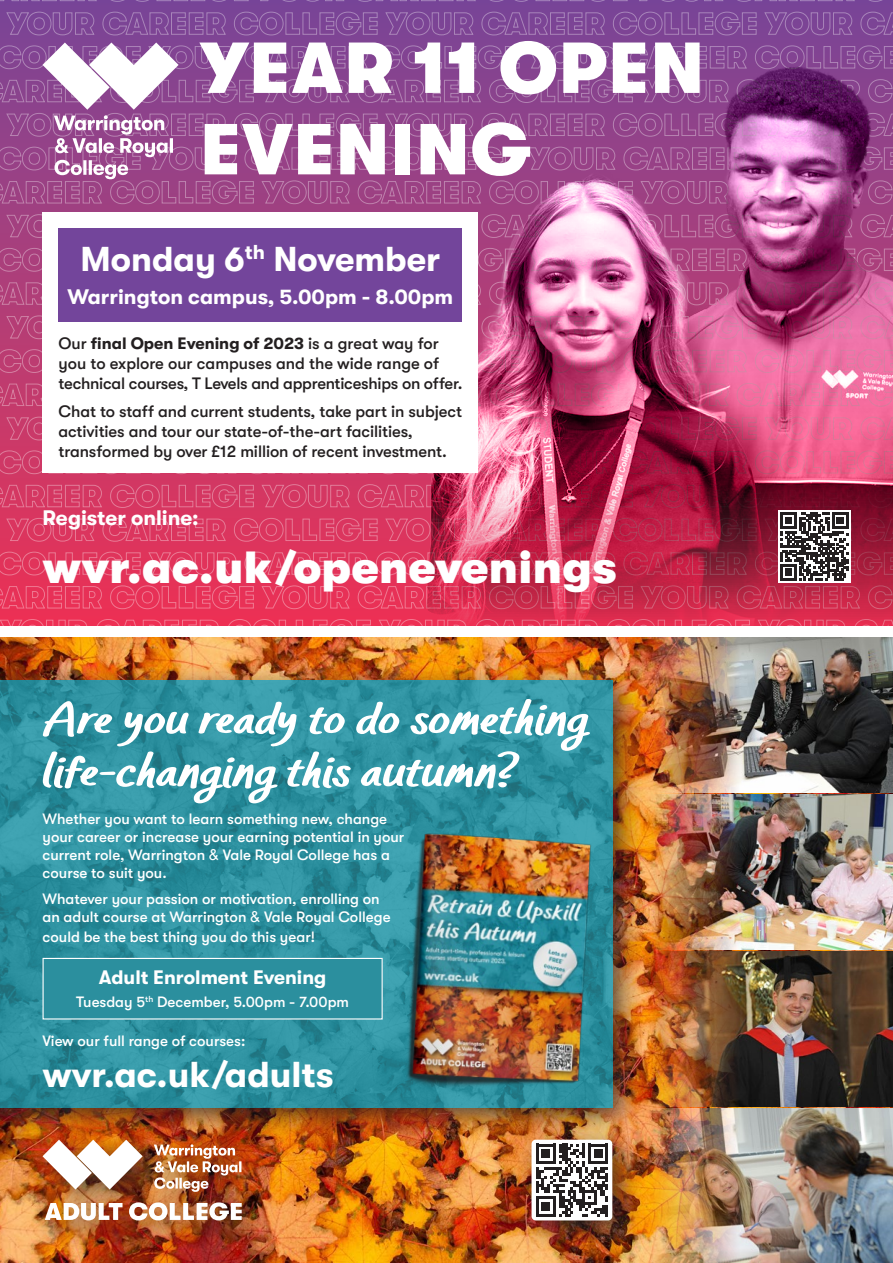
<style>
.page{position:relative;width:893px;height:1263px;background:#fff}
.page>*{position:absolute;margin:0;border:0;box-sizing:border-box;transform-origin:0 0}
.t1{font:900 72px/81.4px "GT Walsheim Pro";letter-spacing:.02em;color:#fff}
.t2{font:700 60px/52.5px "LT Feelgood";letter-spacing:.005em;color:#fff}
.t3{font:900 45px "GT Walsheim Pro";letter-spacing:.01em;color:#fff}
.t4{font:700 36px "GT Walsheim Pro";color:#fff}
.t5{font:700 34.5px "GT Walsheim Pro";color:#fff}
.t6{font:700 21px "GT Walsheim Pro";color:#fff}
.t7{font:700 19.5px "GT Walsheim Pro";color:#fff}
.t8{font:500 16.5px/19.8px "GT Walsheim Pro";letter-spacing:-.005em;color:#231f20}
.t9{font:500 15px/18px "GT Walsheim Pro";color:#fff}
.s1{font-weight:700}
.s2{font-family:"Arial";font-weight:400}
</style>
<div class="page">
<img style="left:0;top:638px;width:893px;height:625px">
<img style="left:649px;top:638px;width:244px;height:154px">
<img style="left:649px;top:795px;width:244px;height:154px">
<img style="left:649px;top:951px;width:244px;height:155px">
<img style="left:649px;top:1108px;width:244px;height:155px">
<div style="left:0;top:664px;width:644px;height:475px;background:#231f20;opacity:.75"></div>
<img style="left:0;top:680px;width:612px;height:428px">
<svg style="left:0;top:2px;width:893px;height:617px;background:#9f3f80"></svg>
<svg style="left:0;top:619px;width:403px;height:6px;background:#ee3c5e"></svg>
<svg style="left:0;top:451px;width:403px;height:23px"></svg>
<svg style="left:0;top:417px;width:43px;height:23px"></svg>
<svg style="left:0;top:383px;width:43px;height:23px"></svg>
<svg style="left:0;top:349px;width:43px;height:24px"></svg>
<svg style="left:0;top:316px;width:43px;height:23px"></svg>
<svg style="left:0;top:282px;width:43px;height:23px"></svg>
<svg style="left:0;top:248px;width:43px;height:23px"></svg>
<svg style="left:0;top:214px;width:43px;height:24px"></svg>
<svg style="left:0;top:12px;width:893px;height:23px;background:#84509c"></svg>
<img style="left:403px;top:204px;width:490px;height:421px">
<div style="left:43px;top:212px;width:435px;height:260px;background:#fff"></div>
<div style="left:58px;top:228px;width:404px;height:94px;background:#73459b"></div>
<svg style="left:0;top:43px;width:893px;height:161px;background:#9b5596"></svg>
<svg style="left:0;top:484px;width:893px;height:125px;background:#c6395b"></svg>
<img style="left:398px;top:816px;width:207px;height:285px">
<div style="left:515px;top:1123px;width:129px;height:129px;background:#231f20;opacity:.75"></div>
<div style="left:531px;top:1140px;width:81px;height:80px;background:#fff;border-radius:4px"></div>
<svg style="left:536px;top:1144px;width:72px;height:72px"></svg>
<div style="left:29px;top:1126px;width:243px;height:125px;background:#231f20;opacity:.75"></div>
<img style="left:43px;top:1140px;width:199px;height:80px">
<div style="left:43px;top:958px;width:339px;height:61px;background:#2b8f9e"></div>
<div style="left:43px;top:958px;width:340px;height:61px;border:1px solid #fff"></div>
<svg style="left:0;top:0;width:893px;height:2px;background:#8458a3"></svg>
<h1 class="t1" style="left:200px;top:28px;width:505px">YEAR 11 OPEN<br>EVENING</h1>
<h3 class="t5" style="left:81px;top:239px;width:361px">Monday 6<sup>th</sup> November</h3>
<h3 class="t6" style="left:68px;top:285px;width:387px">Warrington campus, 5.00pm - 8.00pm</h3>
<p class="t8" style="left:58px;top:334px;width:405px">Our <span class="s1">final Open Evening of 2023</span> is a great way for you to explore our campuses and the wide range of technical courses, T Levels and apprenticeships on offer.</p>
<p class="t8" style="left:58px;top:401px;width:405px">Chat to staff and current students, take part in subject activities and tour our state-of-the-art facilities, transformed by over £12 million of recent investment.</p>
<h3 class="t6" style="left:43px;top:506px;width:158px">Register online:</h3>
<h3 class="t3" style="left:43px;top:542px;width:576px">wvr.ac.uk/openevenings</h3>
<h2 class="t2" style="left:43px;top:694px;width:547px">Are you ready to do something life-changing this autumn?</h2>
<p class="t9" style="left:43px;top:809px;width:363px">Whether you want to learn something new, change your career or increase your earning potential in your current role, Warrington <span class="s2">&amp;</span> Vale Royal College has a course to suit you.</p>
<p class="t9" style="left:43px;top:890px;width:350px">Whatever your passion or motivation, enrolling on an adult course at Warrington <span class="s2">&amp;</span> Vale Royal College</p>
<p class="t9" style="left:43px;top:928px;width:274px">could be the best thing you do this year!</p>
<h3 class="t7" style="left:99px;top:967px;width:229px">Adult Enrolment Evening</h3>
<p class="t9" style="left:76px;top:992px;width:274px">Tuesday 5<sup>th</sup> December, 5.00pm - 7.00pm</p>
<p class="t9" style="left:43px;top:1032px;width:204px">View our full range of courses:</p>
<h3 class="t4" style="left:43px;top:1054px;width:293px">wvr.ac.uk/adults</h3>
</div>
